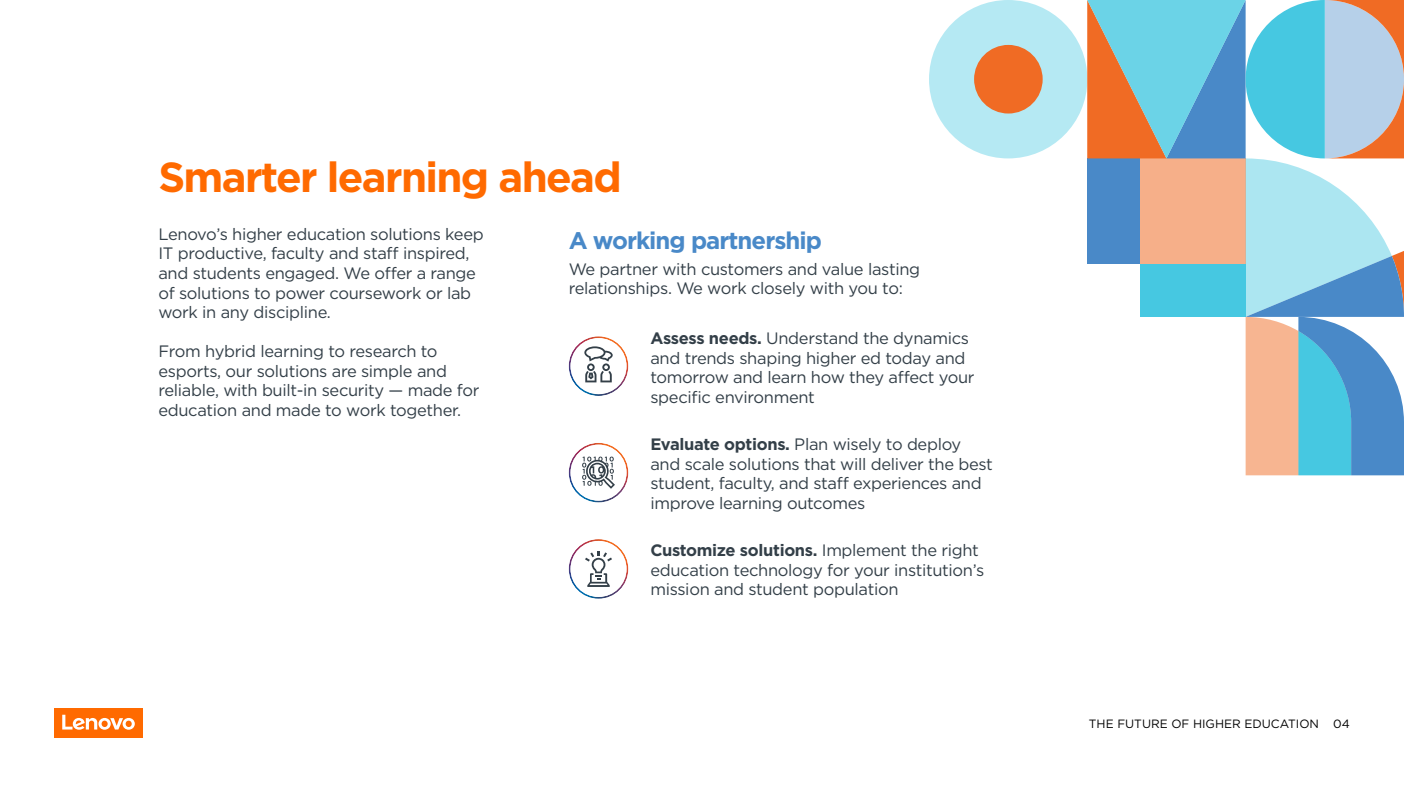
<style>
.page{position:relative;width:1404px;height:792px;background:#fff}
.page>*{position:absolute;margin:0;border:0;box-sizing:border-box;transform-origin:0 0}
.t1{font:700 42px "Gotham";letter-spacing:-.04em;color:#ff6a00}
.t2{font:700 24px "Gotham";letter-spacing:-.04em;color:#4989c8}
.t3{font:16.5px/19.5px "Gotham";letter-spacing:-.02em;color:#333f48}
.t4{font:12px "Gotham";color:#000}
.s1{font-weight:700}
</style>
<div class="page">
<div style="left:929px;top:0;width:158px;height:158px;background:#b5e9f3;border-radius:50%"></div>
<div style="left:974px;top:45px;width:69px;height:68px;background:#f06b24;border-radius:50%"></div>
<svg style="left:1087px;top:0;width:317px;height:475px"></svg>
<img style="left:569px;top:443px;width:59px;height:59px">
<img style="left:569px;top:539px;width:59px;height:60px">
<img style="left:569px;top:336px;width:59px;height:60px">
<svg style="left:582px;top:456px;width:33px;height:33px"></svg>
<svg style="left:584px;top:346px;width:29px;height:36px"></svg>
<svg style="left:585px;top:551px;width:27px;height:36px"></svg>
<div style="left:54px;top:708px;width:89px;height:29px;background:#ff6a00"></div>
<svg style="left:62px;top:714px;width:73px;height:15px"></svg>
<h1 class="t1" style="left:158px;top:158px;width:465px">Smarter learning ahead</h1>
<h2 class="t2" style="left:569px;top:229px;width:255px">A working partnership</h2>
<p class="t3" style="left:569px;top:260px;width:353px">We partner with customers and value lasting relationships. We work closely with you to:</p>
<p class="t3" style="left:650px;top:329px;width:326px"><span class="s1">Assess needs.</span> Understand the dynamics and trends shaping higher ed today and tomorrow and learn how they affect your specific environment</p>
<p class="t3" style="left:650px;top:435px;width:344px"><span class="s1">Evaluate options.</span> Plan wisely to deploy and scale solutions that will deliver the best student, faculty, and staff experiences and improve learning outcomes</p>
<p class="t3" style="left:650px;top:541px;width:335px"><span class="s1">Customize solutions.</span> Implement the right education technology for your institution’s mission and student population</p>
<p class="t3" style="left:158px;top:225px;width:327px">Lenovo’s higher education solutions keep IT productive, faculty and staff inspired, and students engaged. We offer a range of solutions to power coursework or lab work in any discipline.</p>
<p class="t3" style="left:158px;top:342px;width:323px">From hybrid learning to research to esports, our solutions are simple and reliable, with built-in security — made for education and made to work together.</p>
<p class="t4" style="left:1089px;top:718px;width:263px">THE FUTURE OF HIGHER EDUCATION 04</p>
</div>
